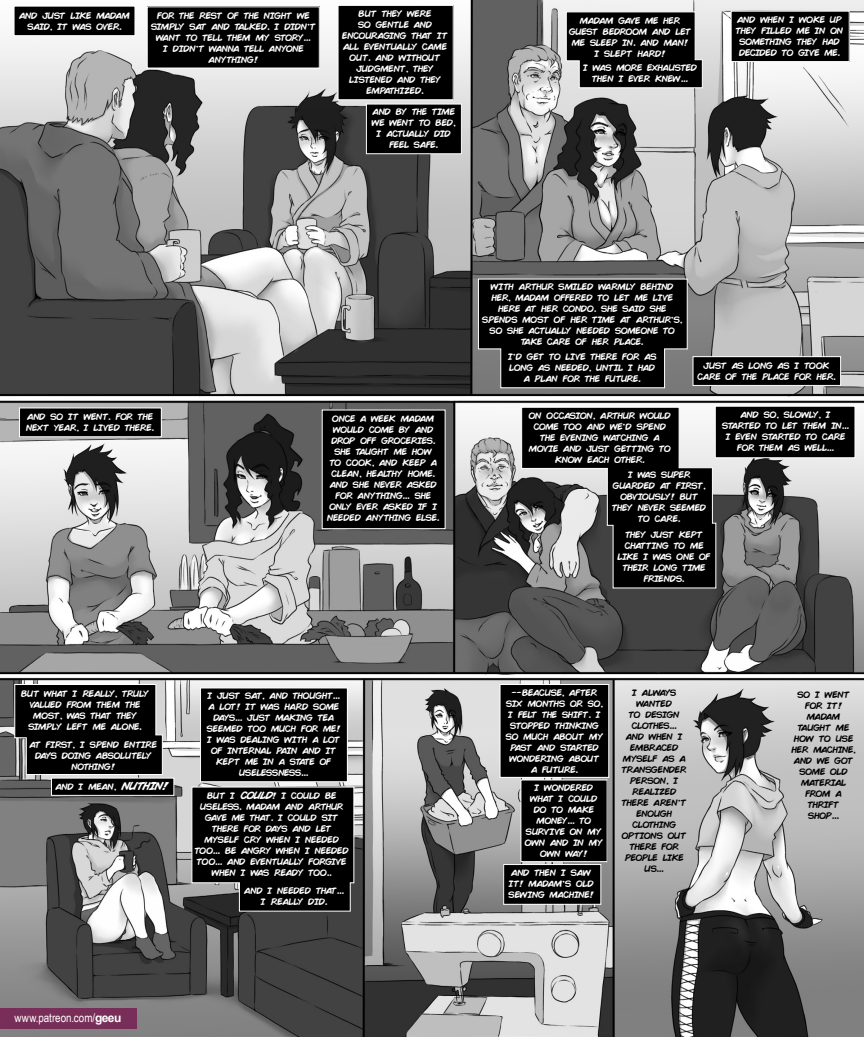
<style>
.page{position:relative;width:864px;height:1037px;background:#fff}
.page>*{position:absolute;margin:0;border:0;box-sizing:border-box;transform-origin:0 0}
.t1{font:12px "Arial Narrow";letter-spacing:-.005em;color:#fff}
.Standard_Text{font:9px/11px "Comic";letter-spacing:-.085em;color:#fff;text-align:center}
.Standard_Text-2{font:9px/11px "Comic";letter-spacing:-.08em;color:#000;text-align:center}
.Standard_Text-3{font:9px/11px "Comic";letter-spacing:-.105em;color:#fff;text-align:center}
.s1{font-weight:700;font-style:italic;font-size:11px}
.s2{font-weight:700;font-style:italic;font-size:10px}
.s3{font-family:"Arial";font-weight:700}
</style>
<div class="page">
<img style="left:0;top:0;width:864px;height:1037px">
<div style="left:14px;top:6px;width:121px;height:30px;background:#000"></div>
<div style="left:14px;top:6px;width:121px;height:30px;border:1px solid #fff"></div>
<div style="left:147px;top:7px;width:172px;height:61px;background:#000"></div>
<div style="left:338px;top:5px;width:115px;height:95px;background:#000"></div>
<div style="left:338px;top:5px;width:116px;height:95px;border:1px solid #fff"></div>
<div style="left:366px;top:104px;width:95px;height:50px;background:#000"></div>
<div style="left:366px;top:104px;width:96px;height:50px;border:1px solid #fff"></div>
<svg style="left:566px;top:11px;width:137px;height:77px;background:#191919"></svg>
<div style="left:731px;top:11px;width:118px;height:51px;background:#000"></div>
<div style="left:731px;top:11px;width:119px;height:51px;border:1px solid #fff"></div>
<svg style="left:478px;top:278px;width:210px;height:110px;background:#111"></svg>
<div style="left:693px;top:357px;width:148px;height:28px;background:#000"></div>
<div style="left:693px;top:356px;width:148px;height:30px;border:1px solid #fff"></div>
<div style="left:20px;top:408px;width:141px;height:29px;background:#000"></div>
<div style="left:322px;top:410px;width:123px;height:119px;background:#000"></div>
<svg style="left:521px;top:406px;width:196px;height:183px;background:#3f3f3f"></svg>
<div style="left:715px;top:406px;width:140px;height:52px;background:#000"></div>
<div style="left:715px;top:406px;width:140px;height:52px;border:1px solid #fff"></div>
<svg style="left:14px;top:684px;width:149px;height:91px;background:#121212"></svg>
<div style="left:51px;top:778px;width:123px;height:17px;background:#000"></div>
<div style="left:51px;top:778px;width:123px;height:18px;border:1px solid #fff"></div>
<div style="left:201px;top:688px;width:146px;height:94px;background:#000"></div>
<div style="left:200px;top:687px;width:148px;height:95px;border:1px solid #fff"></div>
<svg style="left:191px;top:786px;width:164px;height:126px;background:#0f0f0f"></svg>
<div style="left:500px;top:684px;width:109px;height:93px;background:#000"></div>
<div style="left:500px;top:684px;width:109px;height:94px;border:1px solid #fff"></div>
<div style="left:521px;top:780px;width:86px;height:81px;background:#000"></div>
<div style="left:521px;top:779px;width:87px;height:83px;border:1px solid #fff"></div>
<div style="left:504px;top:864px;width:97px;height:40px;background:#000"></div>
<div style="left:503px;top:864px;width:98px;height:40px;border:1px solid #fff"></div>
<div style="left:0;top:1008px;width:136px;height:21px;background:#772e59"></div>
<p class="Standard_Text" style="left:19px;top:10px;width:113px">AND JUST LIKE MADAM<br>SAID, IT WAS OVER.</p>
<p class="Standard_Text" style="left:151px;top:10px;width:167px">FOR THE REST OF THE NIGHT WE<br>SIMPLY SAT AND TALKED. I DIDN’T<br>WANT TO TELL THEM MY STORY...<br>I DIDN’T WANNA TELL ANYONE<br>ANYTHING!</p>
<p class="Standard_Text" style="left:342px;top:9px;width:108px">BUT THEY WERE<br>SO GENTLE AND<br>ENCOURAGING THAT IT<br>ALL EVENTUALLY CAME<br>OUT. AND WITHOUT<br>JUDGMENT, THEY<br>LISTENED AND THEY<br>EMPATHIZED.</p>
<p class="Standard_Text" style="left:569px;top:15px;width:124px">MADAM GAVE ME HER<br>GUEST BEDROOM AND LET<br>ME SLEEP IN. AND MAN!<br>I SLEPT HARD!</p>
<p class="Standard_Text" style="left:583px;top:63px;width:116px">I WAS MORE EXHAUSTED<br>THEN I EVER KNEW...</p>
<p class="Standard_Text" style="left:372px;top:106px;width:86px">AND BY THE TIME<br>WE WENT TO BED,<br>I ACTUALLY DID<br>FEEL SAFE.</p>
<p class="Standard_Text" style="left:736px;top:14px;width:109px">AND WHEN I WOKE UP<br>THEY FILLED ME IN ON<br>SOMETHING THEY HAD<br>DECIDED TO GIVE ME.</p>
<p class="Standard_Text" style="left:26px;top:411px;width:130px;text-align:left">AND SO IT WENT. FOR THE<br>NEXT YEAR, I LIVED THERE.</p>
<p class="Standard_Text" style="left:482px;top:281px;width:202px">WITH ARTHUR SMILED WARMLY BEHIND<br>HER, MADAM OFFERED TO LET ME LIVE<br>HERE AT HER CONDO. SHE SAID SHE<br>SPENDS MOST OF HER TIME AT ARTHUR’S,<br>SO SHE ACTUALLY NEEDED SOMEONE TO<br>TAKE CARE OF HER PLACE.</p>
<p class="Standard_Text" style="left:508px;top:351px;width:150px">I’D GET TO LIVE THERE FOR AS<br>LONG AS NEEDED, UNTIL I HAD<br>A PLAN FOR THE FUTURE.</p>
<p class="Standard_Text" style="left:697px;top:360px;width:140px">JUST AS LONG AS I TOOK<br>CARE OF THE PLACE FOR HER.</p>
<p class="Standard_Text" style="left:327px;top:413px;width:114px">ONCE A WEEK MADAM<br>WOULD COME BY AND<br>DROP OFF GROCERIES.<br>SHE TAUGHT ME HOW<br>TO COOK, AND KEEP A<br>CLEAN, HEALTHY HOME.<br>AND SHE NEVER ASKED<br>FOR ANYTHING... SHE<br>ONLY EVER ASKED IF I<br>NEEDED ANYTHING ELSE.</p>
<p class="Standard_Text" style="left:529px;top:410px;width:144px">ON OCCASION, ARTHUR WOULD<br>COME TOO AND WE’D SPEND<br>THE EVENING WATCHING A<br>MOVIE AND JUST GETTING TO<br>KNOW EACH OTHER.</p>
<p class="Standard_Text" style="left:722px;top:409px;width:129px">AND SO, SLOWLY, I<br>STARTED TO LET THEM IN...<br>I EVEN STARTED TO CARE<br>FOR THEM AS WELL...</p>
<p class="Standard_Text" style="left:612px;top:469px;width:96px">I WAS SUPER<br>GUARDED AT FIRST,<br>OBVIOUSLY! BUT<br>THEY NEVER SEEMED<br>TO CARE.</p>
<p class="Standard_Text" style="left:618px;top:529px;width:95px">THEY JUST KEPT<br>CHATTING TO ME<br>LIKE I WAS ONE OF<br>THEIR LONG TIME<br>FRIENDS.</p>
<p class="Standard_Text" style="left:21px;top:688px;width:130px">BUT WHAT I REALLY, TRULY<br>VALUED FROM THEM THE<br>MOST, WAS THAT THEY<br>SIMPLY LEFT ME ALONE.</p>
<p class="Standard_Text-3" style="left:30px;top:739px;width:129px">AT FIRST, I SPEND ENTIRE<br>DAYS DOING ABSOLUTELY<br>NOTHING!</p>
<p class="Standard_Text" style="left:55px;top:781px;width:114px">AND I MEAN, <span class="s1">NUTHIN!</span></p>
<p class="Standard_Text" style="left:207px;top:690px;width:136px">I JUST SAT, AND THOUGHT...<br>A LOT! IT WAS HARD SOME<br>DAYS... JUST MAKING TEA<br>SEEMED TOO MUCH FOR ME!<br>I WAS DEALING WITH A LOT<br>OF INTERNAL PAIN AND IT<br>KEPT ME IN A STATE OF<br>USELESSNESS...</p>
<p class="Standard_Text" style="left:195px;top:790px;width:156px">BUT I <span class="s2">COULD</span>! I COULD BE<br>USELESS. MADAM AND ARTHUR<br>GAVE ME THAT. I COULD SIT<br>THERE FOR DAYS AND LET<br>MYSELF CRY WHEN I NEEDED<br>TOO... BE ANGRY WHEN I NEEDED<br>TOO... AND EVENTUALLY FORGIVE<br>WHEN I WAS READY TOO..</p>
<p class="Standard_Text" style="left:244px;top:885px;width:102px">AND I NEEDED THAT...<br>I REALLY DID.</p>
<p class="t1" style="left:15px;top:1009px;width:108px">www.patreon.com/<span class="s3">geeu</span></p>
<p class="Standard_Text" style="left:506px;top:687px;width:100px">--BEACUSE, AFTER<br>SIX MONTHS OR SO,<br>I FELT THE SHIFT. I<br>STOPPED THINKING<br>SO MUCH ABOUT MY<br>PAST AND STARTED<br>WONDERING ABOUT<br>A FUTURE.</p>
<p class="Standard_Text" style="left:525px;top:782px;width:80px">I WONDERED<br>WHAT I COULD<br>DO TO MAKE<br>MONEY... TO<br>SURVIVE ON MY<br>OWN AND IN MY<br>OWN WAY!</p>
<p class="Standard_Text" style="left:509px;top:867px;width:87px;text-align:left">AND THEN I SAW<br>IT! MADAM’S OLD<br>SEWING MACHINE!</p>
<p class="Standard_Text-2" style="left:622px;top:687px;width:67px">I ALWAYS<br>WANTED<br>TO DESIGN<br>CLOTHES...<br>AND WHEN I<br>EMBRACED<br>MYSELF AS A<br>TRANSGENDER<br>PERSON, I<br>REALIZED<br>THERE AREN’T<br>ENOUGH<br>CLOTHING<br>OPTIONS OUT<br>THERE FOR<br>PEOPLE LIKE<br>US...</p>
<p class="Standard_Text-2" style="left:792px;top:689px;width:66px">SO I WENT<br>FOR IT!<br>MADAM<br>TAUGHT ME<br>HOW TO USE<br>HER MACHINE,<br>AND WE GOT<br>SOME OLD<br>MATERIAL<br>FROM A<br>THRIFT<br>SHOP...</p>
</div>
